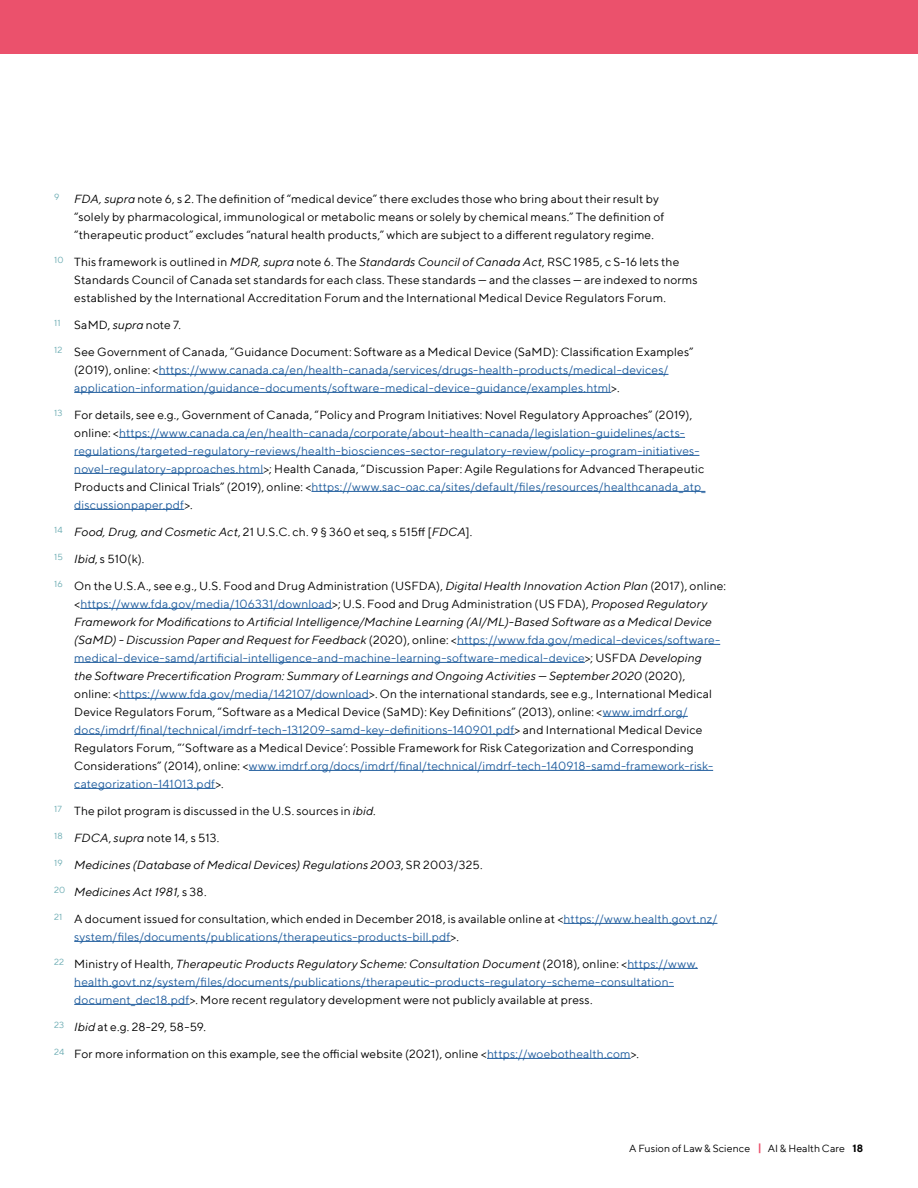
<style>
.page{position:relative;width:918px;height:1188px;background:#fff}
.page>*{position:absolute;margin:0;border:0;box-sizing:border-box;transform-origin:0 0}
.p_footnote_text{font:12px/18px "TT Norms";letter-spacing:.01em;color:#000}
.p_footnote_text-2{font:12px/18px "TT Norms";letter-spacing:.01em;color:#215e9e}
.p_footnote_text-3{font:italic 12px "TT Norms";letter-spacing:.01em;color:#000}
.t1{font:10.5px "TT Norms";letter-spacing:.005em;color:#000}
.s1{font-style:italic}
.s2{color:#000}
.s3{color:#215e9e}
.s4{font-style:normal}
.s5{font-style:italic;color:#000}
.s6{font-weight:700;color:#eb516c}
.s7{font-weight:700}
</style>
<div class="page">
<div style="left:0;top:0;width:918px;height:54px;background:#eb516c"></div>
<hr style="left:159px;top:374px;width:510px;height:1px;background:#215e9e">
<hr style="left:74px;top:392px;width:537px;height:1px;background:#215e9e">
<hr style="left:119px;top:437px;width:566px;height:1px;background:#215e9e">
<hr style="left:74px;top:455px;width:625px;height:1px;background:#215e9e">
<hr style="left:74px;top:473px;width:189px;height:1px;background:#215e9e">
<hr style="left:311px;top:491px;width:394px;height:1px;background:#215e9e">
<hr style="left:74px;top:509px;width:110px;height:1px;background:#215e9e">
<hr style="left:80px;top:608px;width:252px;height:1px;background:#215e9e">
<hr style="left:457px;top:644px;width:263px;height:1px;background:#215e9e">
<hr style="left:74px;top:662px;width:511px;height:1px;background:#215e9e">
<hr style="left:119px;top:698px;width:250px;height:1px;background:#215e9e">
<hr style="left:603px;top:716px;width:85px;height:1px;background:#215e9e">
<hr style="left:74px;top:734px;width:441px;height:1px;background:#215e9e">
<hr style="left:249px;top:770px;width:464px;height:1px;background:#215e9e">
<hr style="left:74px;top:788px;width:142px;height:1px;background:#215e9e">
<hr style="left:564px;top:923px;width:153px;height:1px;background:#215e9e">
<hr style="left:74px;top:941px;width:377px;height:1px;background:#215e9e">
<hr style="left:627px;top:968px;width:71px;height:1px;background:#215e9e">
<hr style="left:74px;top:986px;width:600px;height:1px;background:#215e9e">
<hr style="left:74px;top:1004px;width:116px;height:1px;background:#215e9e">
<hr style="left:487px;top:1058px;width:144px;height:1px;background:#215e9e">
<p class="p_footnote_text" style="left:74px;top:189px;width:592px;text-indent:-20px"><sup>9</sup> <span class="s1">FDA, supra</span> note 6, s 2. The definition of “medical device” there excludes those who bring about their result by “solely by pharmacological, immunological or metabolic means or solely by chemical means.” The definition of “therapeutic product” excludes “natural health products,” which are subject to a different regulatory regime.</p>
<p class="p_footnote_text" style="left:74px;top:252px;width:625px;text-indent:-20px"><sup>10</sup> This framework is outlined in <span class="s1">MDR, supra</span> note 6. The <span class="s1">Standards Council of Canada Act</span>, RSC 1985, c S-16 lets the<br>Standards Council of Canada set standards for each class. These standards — and the classes — are indexed to norms established by the International Accreditation Forum and the International Medical Device Regulators Forum.</p>
<p class="p_footnote_text" style="left:54px;top:315px;width:128px"><sup>11</sup> SaMD, <span class="s1">supra</span> note 7.</p>
<p class="p_footnote_text-2" style="left:74px;top:342px;width:621px;text-indent:-20px"><sup>12</sup> <span class="s2">See Government of Canada, “Guidance Document: Software as a Medical Device (SaMD): Classification Examples” (2019), online: &lt;</span>https://www.canada.ca/en/health-canada/services/drugs-health-products/medical-devices/ application-information/guidance-documents/software-medical-device-guidance/examples.html<span class="s2">&gt;.</span></p>
<p class="p_footnote_text-2" style="left:74px;top:405px;width:633px;text-indent:-20px"><sup>13</sup> <span class="s2">For details, see e.g., Government of Canada, “Policy and Program Initiatives: Novel Regulatory Approaches” (2019), online: &lt;</span>https://www.canada.ca/en/health-canada/corporate/about-health-canada/legislation-guidelines/acts&shy;regulations/targeted-regulatory-reviews/health-biosciences-sector-regulatory-review/policy-program-initiatives&shy;novel-regulatory-approaches.html<span class="s2">&gt;; Health Canada, “Discussion Paper: Agile Regulations for Advanced Therapeutic Products and Clinical Trials” (2019), online: &lt;</span>https://www.sac-oac.ca/sites/default/files/resources/healthcanada_atp_ discussionpaper.pdf<span class="s2">&gt;.</span></p>
<p class="p_footnote_text" style="left:54px;top:522px;width:420px"><sup>14</sup> <span class="s1">Food, Drug, and Cosmetic Act</span>, 21 U.S.C. ch. 9 § 360 et seq, s 515ff [<span class="s1">FDCA</span>].</p>
<p class="p_footnote_text" style="left:54px;top:549px;width:92px"><sup>15</sup> <span class="s1">Ibid</span>, s 510(k).</p>
<p class="p_footnote_text" style="left:74px;top:576px;width:653px;text-indent:-20px"><sup>16</sup> On the U.S.A., see e.g., U.S. Food and Drug Administration (USFDA), <span class="s1">Digital Health Innovation Action Plan</span> (2017), online: &lt;<span class="s3">https://www.fda.gov/media/106331/download</span>&gt;; U.S. Food and Drug Administration (US FDA), <span class="s1">Proposed Regulatory Framework for Modifications to Artificial Intelligence/Machine Learning (AI/ML)-Based Software as a Medical Device (SaMD) - Discussion Paper and Request for Feedback</span> (2020), online: &lt;<span class="s3">https://www.fda.gov/medical-devices/software&shy;medical-device-samd/artificial-intelligence-and-machine-learning-software-medical-device</span>&gt;; USFDA <span class="s1">Developing<br>the Software Precertification Program: Summary of Learnings and Ongoing Activities — September 2020</span> (2020),<br>online: &lt;<span class="s3">https://www.fda.gov/media/142107/download</span>&gt;. On the international standards, see e.g., International Medical Device Regulators Forum, “Software as a Medical Device (SaMD): Key Definitions” (2013), online: &lt;<span class="s3">www.imdrf.org/ docs/imdrf/final/technical/imdrf-tech-131209-samd-key-definitions-140901.pdf</span>&gt; and International Medical Device Regulators Forum, “‘Software as a Medical Device’: Possible Framework for Risk Categorization and Corresponding Considerations” (2014), online: &lt;<span class="s3">www.imdrf.org/docs/imdrf/final/technical/imdrf-tech-140918-samd-framework-risk&shy;categorization-141013.pdf</span>&gt;.</p>
<p class="p_footnote_text" style="left:54px;top:801px;width:323px"><sup>17</sup> The pilot program is discussed in the U.S. sources in <span class="s1">ibid</span>.</p>
<p class="p_footnote_text" style="left:54px;top:828px;width:167px"><sup>18</sup> <span class="s1">FDCA</span>, <span class="s1">supra</span> note 14, s 513.</p>
<p class="p_footnote_text-3" style="left:54px;top:857px;width:430px"><sup>19</sup> Medicines (Database of Medical Devices) Regulations 2003<span class="s4">, SR 2003/325.</span></p>
<p class="p_footnote_text-3" style="left:54px;top:884px;width:154px"><sup>20</sup> Medicines Act 1981<span class="s4">, s 38.</span></p>
<p class="p_footnote_text-2" style="left:74px;top:909px;width:645px;text-indent:-20px"><sup>21</sup> <span class="s2">A document issued for consultation, which ended in December 2018, is available online at &lt;</span>https://www.health.govt.nz/ system/files/documents/publications/therapeutics-products-bill.pdf<span class="s2">&gt;.</span></p>
<p class="p_footnote_text-2" style="left:74px;top:954px;width:625px;text-indent:-20px"><sup>22</sup> <span class="s2">Ministry of Health,</span> <span class="s5">Therapeutic Products Regulatory Scheme: Consultation Document</span> <span class="s2">(2018), online: &lt;</span>https://www. health.govt.nz/system/files/documents/publications/therapeutic-products-regulatory-scheme-consultation&shy;document_dec18.pdf<span class="s2">&gt;. More recent regulatory development were not publicly available at press.</span></p>
<p class="p_footnote_text" style="left:54px;top:1017px;width:154px"><sup>23</sup> <span class="s1">Ibid</span> at e.g. 28-29, 58-59.</p>
<p class="p_footnote_text" style="left:54px;top:1044px;width:587px"><sup>24</sup> For more information on this example, see the official website (2021), online &lt;<span class="s3">https://woebothealth.com</span>&gt;.</p>
<p class="t1" style="left:629px;top:1142px;width:236px">A Fusion of Law &amp; Science <span class="s6">|</span> AI &amp; Health Care <span class="s7">18</span></p>
</div>
